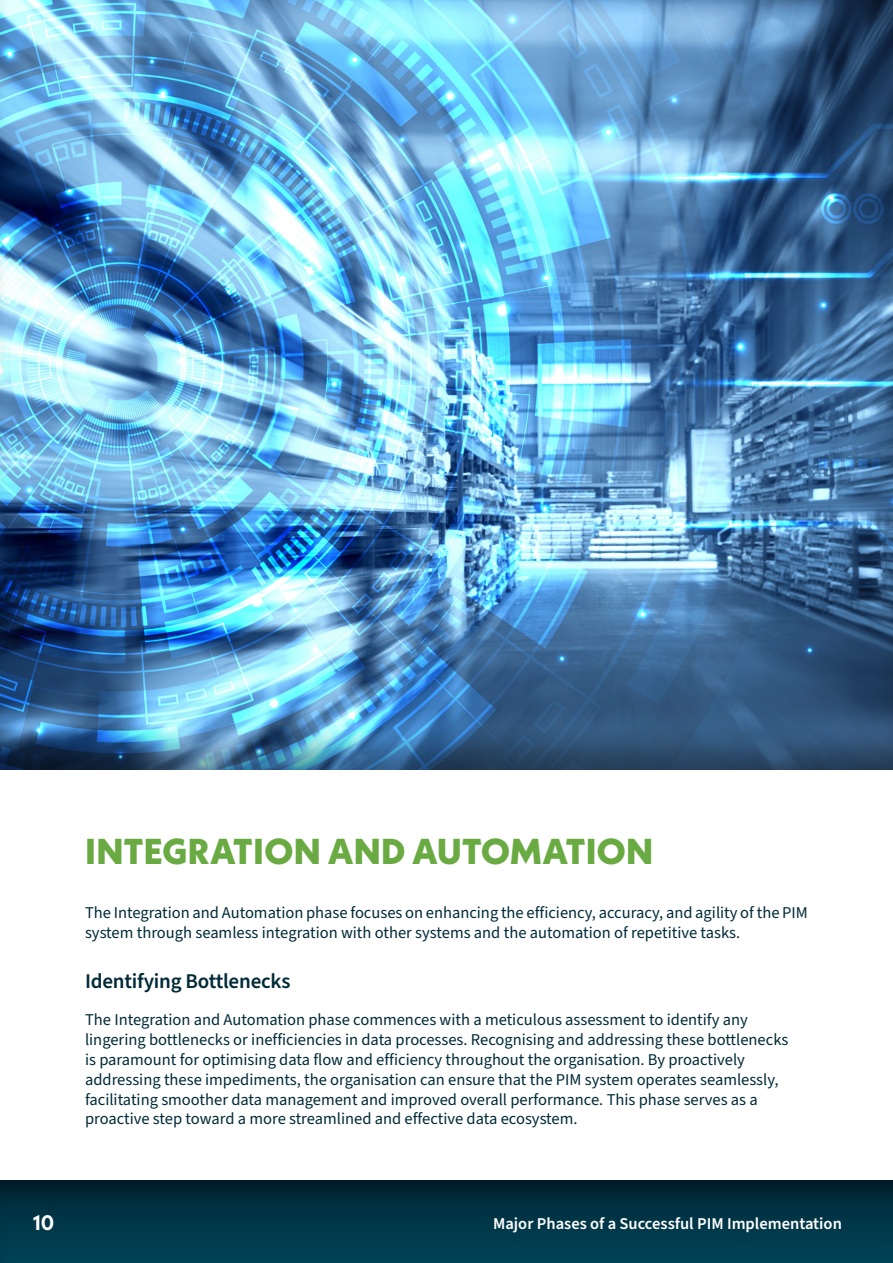
<style>
.page{position:relative;width:893px;height:1263px;background:#fff}
.page>*{position:absolute;margin:0;border:0;box-sizing:border-box;transform-origin:0 0}
.Headings{font:800 36px "Neue Kabel";letter-spacing:.01em;color:#6aaa43}
.Subheading_2{font:600 21px "Source Sans Pro";letter-spacing:-.01em;color:#002a38}
.t1{font:700 21px "Neue Kabel";color:#fff}
.t2{font:16.5px/19.8px "Source Sans Pro";color:#002a38}
.t3{font:600 16.5px "Source Sans Pro";color:#fff}
</style>
<div class="page">
<div style="left:0;top:1178px;width:893px;height:85px;background:#002a38;opacity:.5"></div>
<div style="left:0;top:0;width:893px;height:770px;background:#231f20;opacity:.4"></div>
<p class="Headings" style="left:85px;top:829px;width:570px">INTEGRATION AND AUTOMATION</p>
<p class="t2" style="left:85px;top:903px;width:724px">The Integration and Automation phase focuses on enhancing the efficiency, accuracy, and agility of the PIM system through seamless integration with other systems and the automation of repetitive tasks.</p>
<p class="Subheading_2" style="left:85px;top:967px;width:207px">Identifying Bottlenecks</p>
<p class="t2" style="left:85px;top:1010px;width:705px">The Integration and Automation phase commences with a meticulous assessment to identify any lingering bottlenecks or inefficiencies in data processes. Recognising and addressing these bottlenecks is paramount for optimising data flow and efficiency throughout the organisation. By proactively addressing these impediments, the organisation can ensure that the PIM system operates seamlessly, facilitating smoother data management and improved overall performance. This phase serves as a proactive step toward a more streamlined and effective data ecosystem.</p>
<p class="t1" style="left:33px;top:1210px;width:23px">10</p>
<p class="t3" style="left:493px;top:1212px;width:350px">Major Phases of a Successful PIM Implementation</p>
</div>
